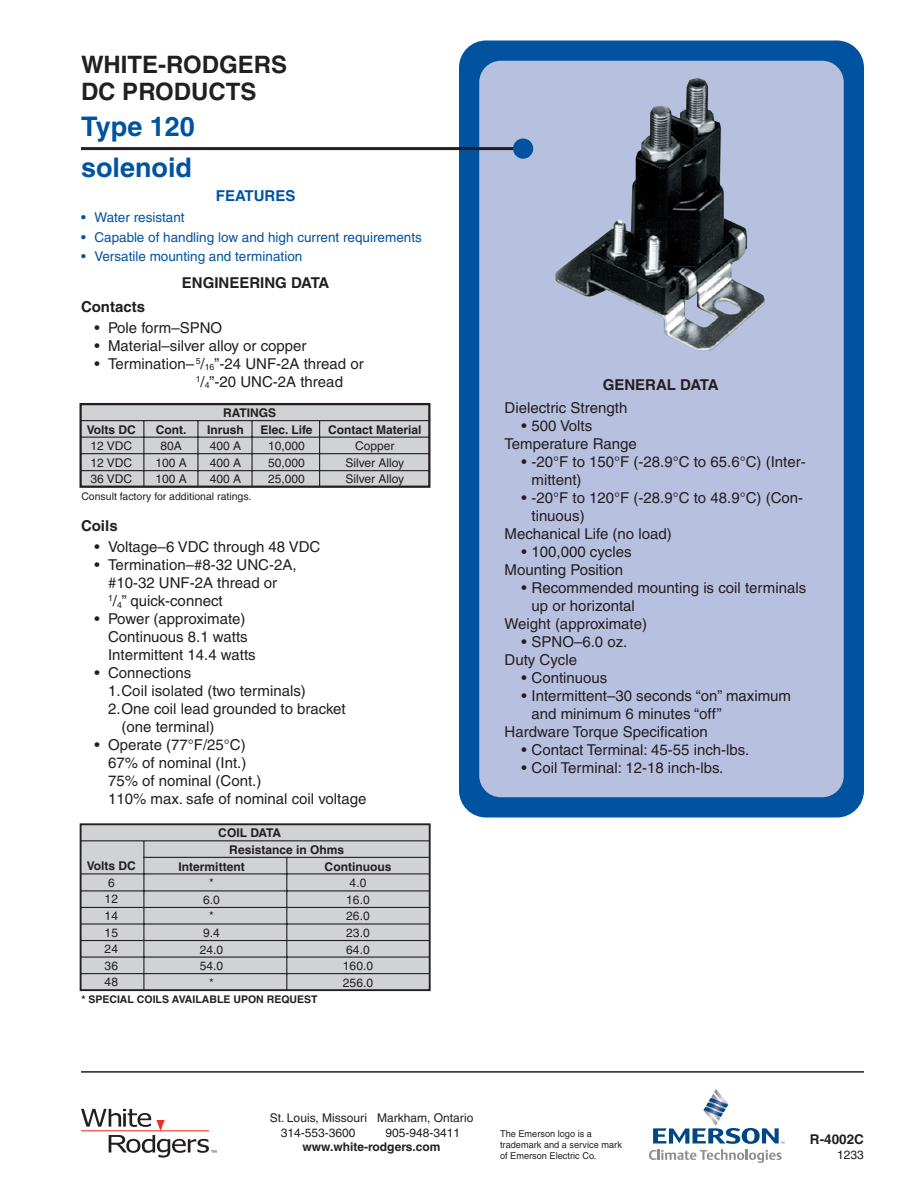
<style>
.page{position:relative;width:918px;height:1188px;background:#fff}
.page>*{position:absolute;margin:0;border:0;box-sizing:border-box;transform-origin:0 0}
.type_no_head{font:700 27px "Helvetica";color:#0153a0}
.t1{font:700 24px "Helvetica";color:#231f20}
.indent_bullet{font:15px "Helvetica";color:#231f20}
.general_text_indent{font:15px/18px "Helvetica";color:#231f20}
.general_text{font:15px "Helvetica";color:#231f20}
._2nd_indent_bullet{font:15px "Helvetica";color:#231f20}
.engineering_subhead{font:700 15px "Helvetica";color:#231f20}
.left_subhead{font:700 15px "Helvetica";color:#231f20}
.features_subhead{font:700 15px "Helvetica";color:#0153a0}
.feature_bullet{font:13.5px "Helvetica";color:#0153a0}
.t2{font:700 13.5px "Helvetica";color:#231f20}
.t3{font:12px/16.5px "Helvetica";color:#231f20;text-align:center}
.t4{font:700 12px "Helvetica";color:#231f20}
.t5{font:700 12px "Helvetica";letter-spacing:-.02em;color:#231f20}
.t6{font:10.5px "Helvetica";color:#231f20}
.t7{font:700 10.5px "Helvetica";color:#231f20}
.t8{font:9.45px/10.9px "Helvetica";color:#231f20}
.s1{font-weight:700}
</style>
<div class="page">
<div style="left:459px;top:40px;width:405px;height:778px;background:#0153a0;border-radius:27px"></div>
<div style="left:479px;top:61px;width:365px;height:736px;background:#b7c0df;border-radius:22px"></div>
<hr style="left:81px;top:147px;width:432px;height:3px;background:#231f20">
<div style="left:513px;top:138px;width:20px;height:21px;background:#0153a0;border-radius:50%"></div>
<div style="left:81px;top:404px;width:348px;height:83px;background:#d1d2d4"></div>
<div style="left:80px;top:403px;width:350px;height:85px;border:2px solid #231f20"></div>
<hr style="left:81px;top:420px;width:348px;height:1px;background:#231f20">
<hr style="left:81px;top:437px;width:348px;height:1px;background:#231f20">
<hr style="left:81px;top:453px;width:348px;height:1px;background:#231f20">
<hr style="left:81px;top:470px;width:348px;height:1px;background:#231f20">
<hr style="left:143px;top:421px;width:1px;height:66px;background:#231f20">
<hr style="left:197px;top:421px;width:2px;height:66px;background:#231f20">
<hr style="left:251px;top:421px;width:2px;height:66px;background:#231f20">
<hr style="left:319px;top:421px;width:1px;height:66px;background:#231f20">
<div style="left:81px;top:824px;width:349px;height:166px;background:#d1d2d4"></div>
<div style="left:80px;top:823px;width:351px;height:168px;border:2px solid #231f20"></div>
<hr style="left:81px;top:840px;width:349px;height:1px;background:#231f20">
<hr style="left:144px;top:857px;width:286px;height:1px;background:#231f20">
<hr style="left:81px;top:873px;width:349px;height:1px;background:#231f20">
<hr style="left:81px;top:890px;width:349px;height:1px;background:#231f20">
<hr style="left:81px;top:923px;width:349px;height:2px;background:#231f20">
<hr style="left:81px;top:940px;width:349px;height:1px;background:#231f20">
<hr style="left:81px;top:957px;width:349px;height:1px;background:#231f20">
<hr style="left:81px;top:973px;width:349px;height:1px;background:#231f20">
<hr style="left:81px;top:907px;width:349px;height:1px;background:#231f20">
<hr style="left:143px;top:841px;width:1px;height:149px;background:#231f20">
<hr style="left:286px;top:857px;width:1px;height:133px;background:#231f20">
<img style="left:555px;top:78px;width:210px;height:272px">
<hr style="left:81px;top:1071px;width:783px;height:2px;background:#231f20">
<svg style="left:649px;top:1089px;width:135px;height:74px"></svg>
<svg style="left:81px;top:1109px;width:135px;height:49px"></svg>
<p class="t1" style="left:81px;top:49px;width:208px">WHITE-RODGERS</p>
<p class="t1" style="left:81px;top:76px;width:177px">DC PRODUCTS</p>
<p class="type_no_head" style="left:81px;top:110px;width:115px">Type 120</p>
<p class="type_no_head" style="left:81px;top:151px;width:113px">solenoid</p>
<p class="features_subhead" style="left:216px;top:186px;width:81px">FEATURES</p>
<p class="feature_bullet" style="left:81px;top:210px;width:105px">• Water resistant</p>
<p class="feature_bullet" style="left:81px;top:229px;width:342px">• Capable of handling low and high current requirements</p>
<p class="feature_bullet" style="left:81px;top:248px;width:223px">• Versatile mounting and termination</p>
<p class="engineering_subhead" style="left:182px;top:274px;width:149px">ENGINEERING DATA</p>
<p class="left_subhead" style="left:81px;top:297px;width:66px">Contacts</p>
<p class="indent_bullet" style="left:94px;top:319px;width:129px">• Pole form–SPNO</p>
<p class="indent_bullet" style="left:94px;top:337px;width:214px">• Material–silver alloy or copper</p>
<p class="indent_bullet" style="left:94px;top:355px;width:271px">• Termination– <sup>5</sup>/<sub>16</sub>”-24 UNF-2A thread or</p>
<p class="indent_bullet" style="left:196px;top:373px;width:149px"><sup>1</sup>/<sub>4</sub>”-20 UNC-2A thread</p>
<p class="t4" style="left:223px;top:406px;width:54px">RATINGS</p>
<p class="t3" style="left:87px;top:421px;width:50px"><span class="s1">Volts DC<br></span>12 VDC<br>12 VDC<br>36 VDC</p>
<p class="t3" style="left:156px;top:421px;width:33px"><span class="s1">Cont.<br></span>80A<br>100 A<br>100 A</p>
<p class="t3" style="left:261px;top:421px;width:54px"><span class="s1">Elec. Life<br></span>10,000<br>50,000<br>25,000</p>
<p class="t3" style="left:328px;top:421px;width:95px"><span class="s1">Contact Material<br></span>Copper<br>Silver Alloy<br>Silver Alloy</p>
<p class="t3" style="left:207px;top:421px;width:38px;text-align:left"><span class="s1">Inrush<br></span>400 A<br>400 A<br>400 A</p>
<p class="t6" style="left:81px;top:490px;width:172px">Consult factory for additional ratings.</p>
<p class="left_subhead" style="left:81px;top:517px;width:38px">Coils</p>
<p class="indent_bullet" style="left:94px;top:538px;width:227px">• Voltage–6 VDC through 48 VDC</p>
<p class="indent_bullet" style="left:94px;top:556px;width:204px">• Termination–#8-32 UNC-2A,</p>
<p class="indent_bullet" style="left:108px;top:574px;width:171px">#10-32 UNF-2A thread or</p>
<p class="indent_bullet" style="left:108px;top:592px;width:116px"><sup>1</sup>/<sub>4</sub>” quick-connect</p>
<p class="indent_bullet" style="left:94px;top:610px;width:153px">• Power (approximate)</p>
<p class="indent_bullet" style="left:108px;top:628px;width:141px">Continuous 8.1 watts</p>
<p class="indent_bullet" style="left:108px;top:646px;width:149px">Intermittent 14.4 watts</p>
<p class="indent_bullet" style="left:94px;top:664px;width:98px">• Connections</p>
<p class="_2nd_indent_bullet" style="left:108px;top:682px;width:199px">1. Coil isolated (two terminals)</p>
<p class="_2nd_indent_bullet" style="left:108px;top:700px;width:239px">2. One coil lead grounded to bracket</p>
<p class="indent_bullet" style="left:122px;top:718px;width:94px">(one terminal)</p>
<p class="indent_bullet" style="left:94px;top:736px;width:153px">• Operate (77°F/25°C)</p>
<p class="indent_bullet" style="left:108px;top:754px;width:140px">67% of nominal (Int.)</p>
<p class="indent_bullet" style="left:108px;top:772px;width:155px">75% of nominal (Cont.)</p>
<p class="indent_bullet" style="left:108px;top:790px;width:260px">110% max. safe of nominal coil voltage</p>
<p class="t3" style="left:87px;top:858px;width:51px"><span class="s1">Volts DC<br></span>6<br>12<br>14<br>15<br>24<br>36<br>48</p>
<p class="t5" style="left:218px;top:826px;width:64px">COIL DATA</p>
<p class="t4" style="left:229px;top:842px;width:116px">Resistance in Ohms</p>
<p class="t4" style="left:179px;top:859px;width:68px">Intermittent</p>
<p class="t3" style="left:209px;top:875px;width:6px">*</p>
<p class="t3" style="left:203px;top:891px;width:18px">6.0</p>
<p class="t3" style="left:209px;top:908px;width:6px">*</p>
<p class="t3" style="left:203px;top:925px;width:18px">9.4</p>
<p class="t3" style="left:200px;top:941px;width:25px">24.0</p>
<p class="t3" style="left:200px;top:958px;width:25px">54.0</p>
<p class="t3" style="left:209px;top:974px;width:6px">*</p>
<p class="t3" style="left:325px;top:858px;width:68px"><span class="s1">Continuous<br></span>4.0<br>16.0<br>26.0<br>23.0<br>64.0<br>160.0<br>256.0</p>
<p class="t7" style="left:81px;top:993px;width:238px">* SPECIAL COILS AVAILABLE UPON REQUEST</p>
<p class="engineering_subhead" style="left:603px;top:375px;width:117px">GENERAL DATA</p>
<p class="general_text" style="left:505px;top:399px;width:124px">Dielectric Strength</p>
<p class="general_text_indent" style="left:521px;top:417px;width:72px">• 500 Volts</p>
<p class="general_text" style="left:505px;top:435px;width:134px">Temperature Range</p>
<p class="general_text_indent" style="left:532px;top:453px;width:276px;text-indent:-10px">• -20°F to 150°F (-28.9°C to 65.6°C) (Inter&shy;mittent)</p>
<p class="general_text_indent" style="left:532px;top:489px;width:273px;text-indent:-10px">• -20°F to 120°F (-28.9°C to 48.9°C) (Con&shy;tinuous)</p>
<p class="general_text" style="left:505px;top:525px;width:169px">Mechanical Life (no load)</p>
<p class="general_text_indent" style="left:521px;top:543px;width:112px">• 100,000 cycles</p>
<p class="general_text" style="left:505px;top:561px;width:120px">Mounting Position</p>
<p class="general_text_indent" style="left:532px;top:579px;width:276px;text-indent:-10px">• Recommended mounting is coil terminals up or horizontal</p>
<p class="general_text" style="left:505px;top:615px;width:144px">Weight (approximate)</p>
<p class="general_text_indent" style="left:521px;top:633px;width:108px">• SPNO–6.0 oz.</p>
<p class="general_text" style="left:505px;top:651px;width:74px">Duty Cycle</p>
<p class="general_text_indent" style="left:521px;top:669px;width:87px">• Continuous</p>
<p class="general_text_indent" style="left:532px;top:687px;width:261px;text-indent:-10px">• Intermittent–30 seconds “on” maximum and minimum 6 minutes “off”</p>
<p class="general_text" style="left:505px;top:723px;width:205px">Hardware Torque Specification</p>
<p class="general_text_indent" style="left:521px;top:741px;width:229px">• Contact Terminal: 45-55 inch-lbs.</p>
<p class="general_text_indent" style="left:521px;top:759px;width:204px">• Coil Terminal: 12-18 inch-lbs.</p>
<p class="t3" style="left:270px;top:1110px;width:205px">St. Louis, Missouri Markham, Ontario</p>
<p class="t3" style="left:281px;top:1124px;width:76px">314-553-3600</p>
<p class="t3" style="left:385px;top:1124px;width:76px">905-948-3411</p>
<p class="t4" style="left:303px;top:1139px;width:139px">www.white-rodgers.com</p>
<p class="t8" style="left:500px;top:1129px;width:123px">The Emerson logo is a trademark and a service mark of Emerson Electric Co.</p>
<p class="t2" style="left:810px;top:1131px;width:56px">R-4002C</p>
<p class="t3" style="left:837px;top:1146px;width:28px">1233</p>
</div>
